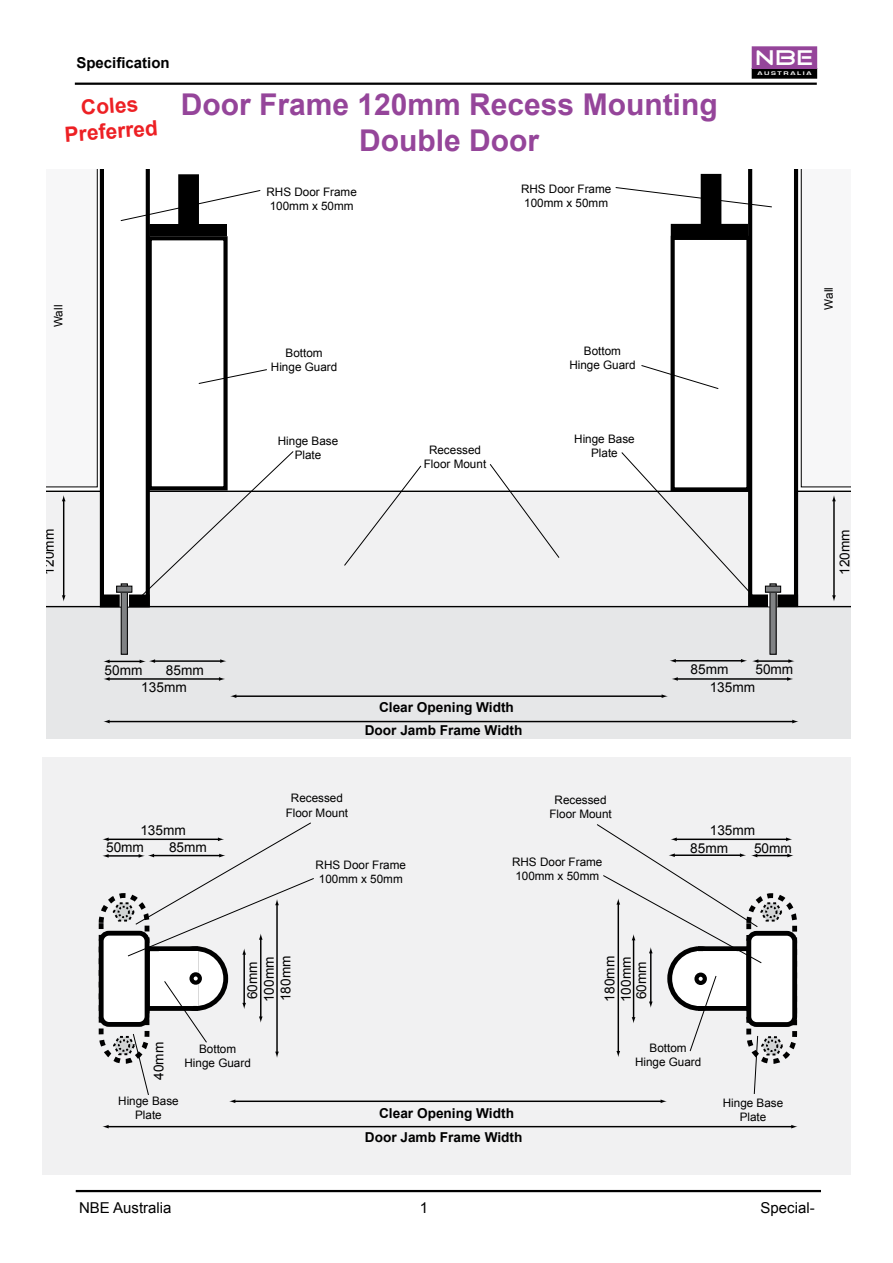
<style>
.page{position:relative;width:893px;height:1263px;background:#fff}
.page>*{position:absolute;margin:0;border:0;box-sizing:border-box;transform-origin:0 0}
.t1{font:700 30px/36px "Arial";color:#95459a;text-align:center}
.t2{font:21.6px "Good Times";color:#fff;scale:1.1 1}
.t3{font:700 21px/25.2px "Arial";color:#ed2024;text-align:center}
.t4{font:15px "Arial";color:#000}
.t5{font:700 15px "Arial";color:#000}
.t6{font:13.65px/16.5px "Arial";color:#000}
.t7{font:700 13.65px/23.4px "Arial";color:#000;text-align:center}
.t8{font:11.7px/14.1px "Arial";color:#000;text-align:center}
.t9{font:700 5.4px "Eurostile";letter-spacing:.2em;color:#fff;scale:1.5 1}
</style>
<div class="page">
<div style="left:46px;top:607px;width:804px;height:131px;background:#e6e7e8"></div>
<div style="left:294px;top:491px;width:321px;height:116px;background:#f1f1f2"></div>
<hr style="left:235px;top:695px;width:428px;height:2px;background:#000">
<svg style="left:662px;top:694px;width:6px;height:4px"></svg>
<svg style="left:230px;top:694px;width:6px;height:4px"></svg>
<hr style="left:108px;top:721px;width:685px;height:1px;background:#000">
<svg style="left:792px;top:720px;width:6px;height:3px"></svg>
<svg style="left:103px;top:720px;width:7px;height:3px"></svg>
<hr style="left:675px;top:660px;width:67px;height:1px;background:#000">
<svg style="left:670px;top:659px;width:6px;height:4px"></svg>
<hr style="left:676px;top:678px;width:112px;height:2px;background:#000">
<svg style="left:787px;top:677px;width:6px;height:4px"></svg>
<svg style="left:672px;top:677px;width:6px;height:4px"></svg>
<hr style="left:757px;top:660px;width:33px;height:2px;background:#000">
<svg style="left:788px;top:659px;width:7px;height:4px"></svg>
<svg style="left:741px;top:659px;width:17px;height:4px"></svg>
<hr style="left:154px;top:660px;width:67px;height:2px;background:#000">
<svg style="left:220px;top:659px;width:6px;height:4px"></svg>
<hr style="left:108px;top:678px;width:112px;height:2px;background:#000">
<svg style="left:219px;top:677px;width:6px;height:4px"></svg>
<svg style="left:103px;top:677px;width:7px;height:4px"></svg>
<hr style="left:108px;top:661px;width:33px;height:1px;background:#000">
<svg style="left:140px;top:659px;width:15px;height:4px"></svg>
<svg style="left:103px;top:659px;width:7px;height:4px"></svg>
<div style="left:121px;top:584px;width:6px;height:70px;background:#808284"></div>
<div style="left:121px;top:583px;width:7px;height:72px;border:1px solid #000"></div>
<div style="left:770px;top:584px;width:6px;height:70px;background:#808284"></div>
<div style="left:769px;top:583px;width:8px;height:72px;border:1px solid #000"></div>
<svg style="left:615px;top:170px;width:235px;height:437px"></svg>
<svg style="left:489px;top:464px;width:71px;height:95px"></svg>
<svg style="left:343px;top:465px;width:79px;height:101px"></svg>
<svg style="left:46px;top:170px;width:248px;height:437px"></svg>
<div style="left:43px;top:757px;width:807px;height:417px;background:#f1f1f2"></div>
<hr style="left:234px;top:1100px;width:428px;height:2px;background:#000">
<hr style="left:107px;top:1126px;width:685px;height:1px;background:#000">
<svg style="left:791px;top:1125px;width:6px;height:3px"></svg>
<svg style="left:102px;top:1125px;width:7px;height:3px"></svg>
<svg style="left:96px;top:822px;width:219px;height:281px"></svg>
<svg style="left:596px;top:823px;width:203px;height:280px"></svg>
<hr style="left:76px;top:1190px;width:745px;height:2px;background:#000">
<hr style="left:75px;top:83px;width:742px;height:2px;background:#000">
<div style="left:752px;top:68px;width:65px;height:10px;background:#000"></div>
<div style="left:752px;top:68px;width:65px;height:10px;border:1px solid #000"></div>
<div style="left:752px;top:47px;width:65px;height:21px;background:#95459a"></div>
<p class="t5" style="left:76px;top:54px;width:95px">Specification</p>
<h2 class="t2" style="left:755px;top:48px;width:55px">nbe</h2>
<p class="t9" style="left:757px;top:70px;width:38px">AUSTRALIA</p>
<h3 class="t3" style="left:62px;top:96px;width:95px;rotate:-4deg">Coles<br>Preferred</h3>
<h1 class="t1" style="left:181px;top:87px;width:538px">Door Frame 120mm Recess Mounting<br>Double Door</h1>
<p class="t8" style="left:266px;top:185px;width:92px;text-align:left">RHS Door Frame<br>100mm x 50mm</p>
<p class="t8" style="left:521px;top:182px;width:92px;text-align:left">RHS Door Frame<br>100mm x 50mm</p>
<p class="t8" style="left:51px;top:327px;width:24px;rotate:-90deg">Wall</p>
<p class="t6" style="left:41px;top:575px;width:47px;rotate:-90deg">120mm</p>
<p class="t8" style="left:271px;top:346px;width:68px">Bottom<br>Hinge Guard</p>
<p class="t8" style="left:569px;top:344px;width:68px">Bottom<br>Hinge Guard</p>
<p class="t8" style="left:278px;top:434px;width:62px">Hinge Base<br>Plate</p>
<p class="t8" style="left:574px;top:432px;width:62px">Hinge Base</p>
<p class="t8" style="left:429px;top:443px;width:54px">Recessed</p>
<p class="t8" style="left:591px;top:446px;width:28px">Plate</p>
<p class="t8" style="left:424px;top:457px;width:64px">Floor Mount</p>
<p class="t8" style="left:822px;top:310px;width:24px;rotate:-90deg">Wall</p>
<p class="t6" style="left:836px;top:575px;width:47px;rotate:-90deg">120mm</p>
<p class="t6" style="left:166px;top:662px;width:39px">85mm</p>
<p class="t6" style="left:691px;top:661px;width:39px">85mm</p>
<p class="t6" style="left:755px;top:661px;width:39px">50mm</p>
<p class="t6" style="left:710px;top:679px;width:47px">135mm</p>
<p class="t6" style="left:141px;top:661px;width:47px;line-height:17.5px;text-indent:-37px">50mm<br>135mm</p>
<p class="t7" style="left:365px;top:695px;width:159px">Clear Opening Width<br>Door Jamb Frame Width</p>
<p class="t8" style="left:286px;top:791px;width:64px">Recessed<br>Floor Mount</p>
<p class="t8" style="left:549px;top:792px;width:64px">Recessed<br>Floor Mount</p>
<p class="t6" style="left:140px;top:822px;width:47px">135mm</p>
<p class="t6" style="left:710px;top:822px;width:47px">135mm</p>
<p class="t6" style="left:106px;top:839px;width:39px">50mm</p>
<p class="t6" style="left:169px;top:839px;width:39px">85mm</p>
<p class="t6" style="left:690px;top:840px;width:39px">85mm</p>
<p class="t6" style="left:754px;top:840px;width:39px">50mm</p>
<p class="t8" style="left:316px;top:858px;width:92px;text-align:left">RHS Door Frame<br>100mm x 50mm</p>
<p class="t8" style="left:512px;top:855px;width:92px;text-align:left">RHS Door Frame<br>100mm x 50mm</p>
<p class="t6" style="left:244px;top:1002px;width:48px;rotate:-90deg">60mm<br>100mm<br>180mm</p>
<p class="t6" style="left:602px;top:1002px;width:47px;line-height:15.9px;text-align:justify;rotate:-90deg">180mm 100mm 60mm</p>
<p class="t6" style="left:151px;top:1080px;width:39px;rotate:-90deg">40mm</p>
<p class="t8" style="left:185px;top:1041px;width:68px">Bottom<br>Hinge Guard</p>
<p class="t8" style="left:635px;top:1040px;width:68px">Bottom<br>Hinge Guard</p>
<p class="t8" style="left:118px;top:1094px;width:62px">Hinge Base<br>Plate</p>
<p class="t7" style="left:365px;top:1100px;width:159px;line-height:24.3px">Clear Opening Width<br>Door Jamb Frame Width</p>
<p class="t8" style="left:723px;top:1096px;width:62px">Hinge Base<br>Plate</p>
<p class="t4" style="left:79px;top:1200px;width:94px">NBE Australia</p>
<p class="t4" style="left:420px;top:1200px;width:10px">1</p>
<p class="t4" style="left:760px;top:1200px;width:56px">Special-</p>
</div>
